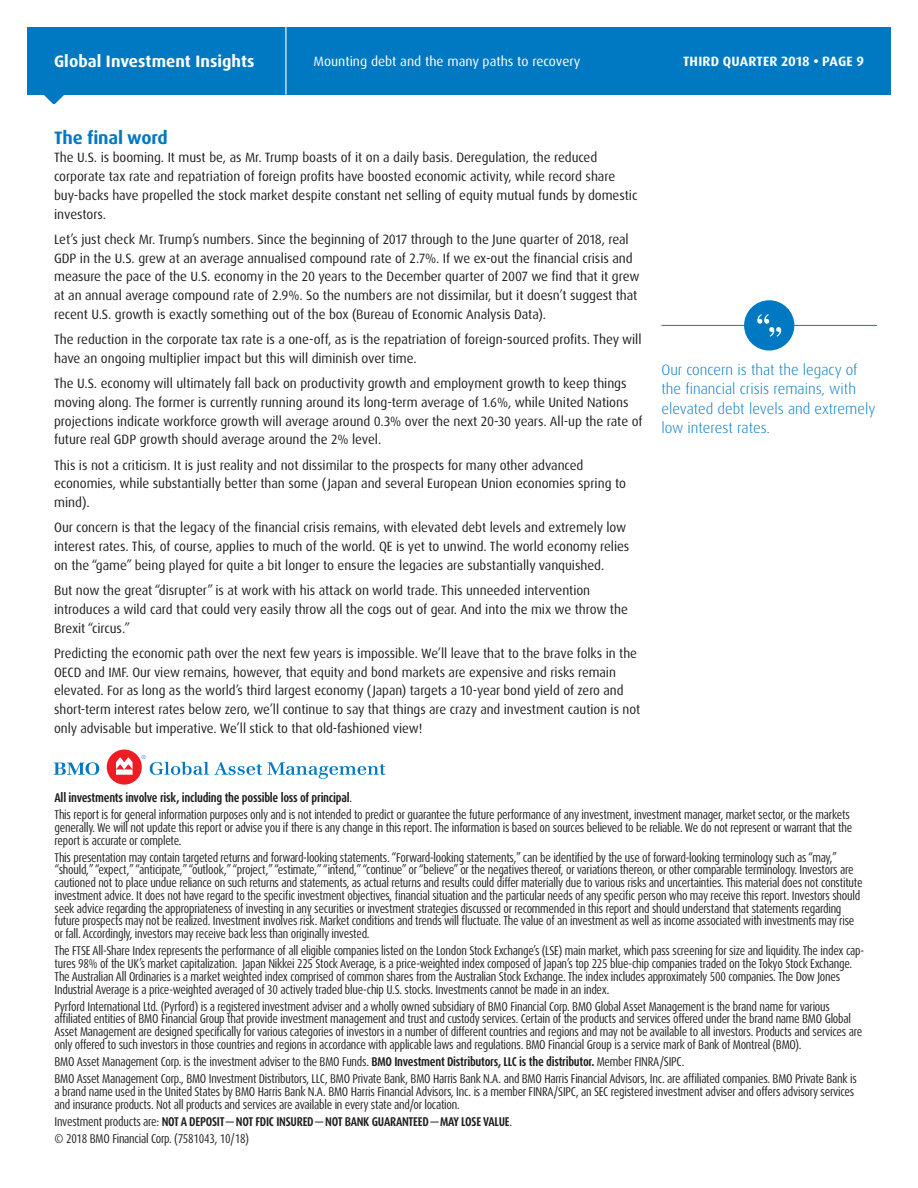
<style>
.page{position:relative;width:918px;height:1188px;background:#fff}
.page>*{position:absolute;margin:0;border:0;box-sizing:border-box;transform-origin:0 0}
.t1{font:700 18px "Dax OT";letter-spacing:-.01em;color:#0079c2}
.t2{font:700 16.5px "Dax OT";letter-spacing:.005em;color:#fff}
.t3{font:300 15px/19.5px "Dax OT";color:#0079c2}
.t4{font:13.5px/18.8px "Dax OT";letter-spacing:-.005em;color:#231f20}
.t5{font:13.5px/18.8px "Dax OT";letter-spacing:-.005em;color:#231f20;scale:.96 1}
.t6{font:13.5px "Dax OT";color:#fff}
.t7{font:700 13.5px "Dax OT";letter-spacing:.01em;color:#fff}
.t8{font:condensed 12.75px/12.8px "Dax OT";letter-spacing:-.02em;color:#231f20;scale:.95 1}
.s1{font-weight:700}
</style>
<div class="page">
<div style="left:243px;top:27px;width:648px;height:67px;background:#0079c2"></div>
<div style="left:27px;top:27px;width:216px;height:67px;background:#0079c2"></div>
<svg style="left:43px;top:94px;width:22px;height:10px"></svg>
<hr style="left:285px;top:27px;width:1px;height:67px;background:#fff">
<hr style="left:662px;top:325px;width:215px;height:1px;background:#0079c2">
<div style="left:744px;top:300px;width:50px;height:51px;background:#0079c2;border-radius:50%"></div>
<svg style="left:757px;top:314px;width:24px;height:23px"></svg>
<svg style="left:54px;top:762px;width:45px;height:13px"></svg>
<div style="left:107px;top:750px;width:35px;height:35px;background:#ee1d23;border-radius:50%"></div>
<svg style="left:116px;top:757px;width:17px;height:18px"></svg>
<svg style="left:142px;top:755px;width:244px;height:24px"></svg>
<p class="t2" style="left:54px;top:51px;width:202px">Global Investment Insights</p>
<p class="t6" style="left:314px;top:53px;width:268px">Mounting debt and the many paths to recovery</p>
<p class="t7" style="left:683px;top:53px;width:182px">THIRD QUARTER 2018 • PAGE 9</p>
<h1 class="t1" style="left:54px;top:126px;width:115px">The final word</h1>
<p class="t4" style="left:54px;top:149px;width:585px">The U.S. is booming. It must be, as Mr. Trump boasts of it on a daily basis. Deregulation, the reduced corporate tax rate and repatriation of foreign profits have boosted economic activity, while record share buy-backs have propelled the stock market despite constant net selling of equity mutual funds by domestic investors.</p>
<p class="t4" style="left:54px;top:230px;width:587px">Let’s just check Mr. Trump’s numbers. Since the beginning of 2017 through to the June quarter of 2018, real GDP in the U.S. grew at an average annualised compound rate of 2.7%. If we ex-out the financial crisis and measure the pace of the U.S. economy in the 20 years to the December quarter of 2007 we find that it grew at an annual average compound rate of 2.9%. So the numbers are not dissimilar, but it doesn’t suggest that recent U.S. growth is exactly something out of the box (Bureau of Economic Analysis Data).</p>
<p class="t4" style="left:54px;top:330px;width:589px">The reduction in the corporate tax rate is a one-off, as is the repatriation of foreign-sourced profits. They will have an ongoing multiplier impact but this will diminish over time.</p>
<p class="t4" style="left:54px;top:374px;width:590px">The U.S. economy will ultimately fall back on productivity growth and employment growth to keep things moving along. The former is currently running around its long-term average of 1.6%, while United Nations projections indicate workforce growth will average around 0.3% over the next 20-30 years. All-up the rate of future real GDP growth should average around the 2% level.</p>
<p class="t4" style="left:54px;top:456px;width:573px">This is not a criticism. It is just reality and not dissimilar to the prospects for many other advanced economies, while substantially better than some (Japan and several European Union economies spring to mind).</p>
<p class="t4" style="left:54px;top:518px;width:577px">Our concern is that the legacy of the financial crisis remains, with elevated debt levels and extremely low interest rates. This, of course, applies to much of the world. QE is yet to unwind. The world economy relies on the “game” being played for quite a bit longer to ensure the legacies are substantially vanquished.</p>
<p class="t4" style="left:54px;top:581px;width:575px">But now the great “disrupter” is at work with his attack on world trade. This unneeded intervention introduces a wild card that could very easily throw all the cogs out of gear. And into the mix we throw the<br>Brexit “circus.”</p>
<p class="t5" style="left:54px;top:644px;width:612px">Predicting the economic path over the next few years is impossible. We’ll leave that to the brave folks in the OECD and IMF. Our view remains, however, that equity and bond markets are expensive and risks remain elevated. For as long as the world’s third largest economy (Japan) targets a 10-year bond yield of zero and short-term interest rates below zero, we’ll continue to say that things are crazy and investment caution is not only advisable but imperative. We’ll stick to that old-fashioned view!</p>
<p class="t3" style="left:662px;top:360px;width:215px">Our concern is that the legacy of the financial crisis remains, with elevated debt levels and extremely low interest rates.</p>
<p class="t8" style="left:55px;top:789px;width:839px;line-height:17.1px"><span class="s1">All investments involve risk, including the possible loss of principal</span>.<br>This report is for general information purposes only and is not intended to predict or guarantee the future performance of any investment, investment manager, market sector, or the markets</p>
<p class="t8" style="left:55px;top:821px;width:841px">generally. We will not update this report or advise you if there is any change in this report. The information is based on sources believed to be reliable. We do not represent or warrant that the report is accurate or complete.</p>
<p class="t8" style="left:55px;top:851px;width:852px">This presentation may contain targeted returns and forward-looking statements. “Forward-looking statements,” can be identified by the use of forward-looking terminology such as “may,” “should,” “expect,” “anticipate,” “outlook,” “project,” “estimate,” “intend,” “continue” or “believe” or the negatives thereof, or variations thereon, or other comparable terminology. Investors are cautioned not to place undue reliance on such returns and statements, as actual returns and results could differ materially due to various risks and uncertainties. This material does not constitute investment advice. It does not have regard to the specific investment objectives, financial situation and the particular needs of any specific person who may receive this report. Investors should seek advice regarding the appropriateness of investing in any securities or investment strategies discussed or recommended in this report and should understand that statements regarding future prospects may not be realized. Investment involves risk. Market conditions and trends will fluctuate. The value of an investment as well as income associated with investments may rise or fall. Accordingly, investors may receive back less than originally invested.</p>
<p class="t8" style="left:55px;top:945px;width:854px">The FTSE All-Share Index represents the performance of all eligible companies listed on the London Stock Exchange’s (LSE) main market, which pass screening for size and liquidity. The index cap&shy;tures 98% of the UK’s market capitalization. Japan Nikkei 225 Stock Average, is a price-weighted index composed of Japan’s top 225 blue-chip companies traded on the Tokyo Stock Exchange.<br>The Australian All Ordinaries is a market weighted index comprised of common shares from the Australian Stock Exchange. The index includes approximately 500 companies. The Dow Jones Industrial Average is a price-weighted averaged of 30 actively traded blue-chip U.S. stocks. Investments cannot be made in an index.</p>
<p class="t8" style="left:55px;top:1000px;width:852px">Pyrford International Ltd. (Pyrford) is a registered investment adviser and a wholly owned subsidiary of BMO Financial Corp. BMO Global Asset Management is the brand name for various affiliated entities of BMO Financial Group that provide investment management and trust and custody services. Certain of the products and services offered under the brand name BMO Global Asset Management are designed specifically for various categories of investors in a number of different countries and regions and may not be available to all investors. Products and services are only offered to such investors in those countries and regions in accordance with applicable laws and regulations. BMO Financial Group is a service mark of Bank of Montreal (BMO).</p>
<p class="t8" style="left:55px;top:1053px;width:846px;line-height:17.1px">BMO Asset Management Corp. is the investment adviser to the BMO Funds. <span class="s1">BMO Investment Distributors, LLC is the distributor.</span> Member FINRA/SIPC.<br>BMO Asset Management Corp., BMO Investment Distributors, LLC, BMO Private Bank, BMO Harris Bank N.A. and BMO Harris Financial Advisors, Inc. are affiliated companies. BMO Private Bank is</p>
<p class="t8" style="left:55px;top:1085px;width:843px">a brand name used in the United States by BMO Harris Bank N.A. BMO Harris Financial Advisors, Inc. is a member FINRA/SIPC, an SEC registered investment adviser and offers advisory services and insurance products. Not all products and services are available in every state and/or location.</p>
<p class="t8" style="left:55px;top:1113px;width:483px;line-height:17.1px">Investment products are: <span class="s1">NOT A DEPOSIT—NOT FDIC INSURED—NOT BANK GUARANTEED—MAY LOSE VALUE</span>. © 2018 BMO Financial Corp. (7581043, 10/18)</p>
</div>
